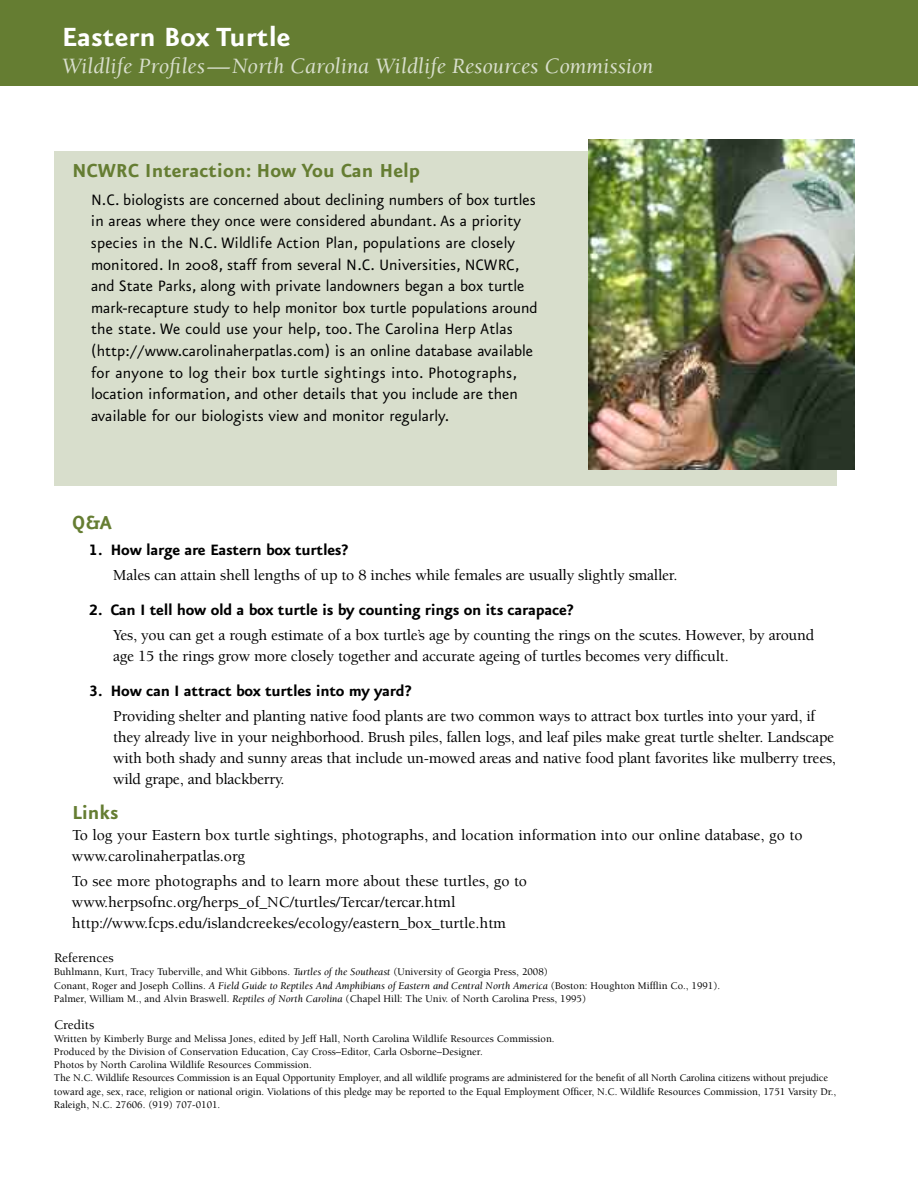
<style>
.page{position:relative;width:918px;height:1188px;background:#fff}
.page>*{position:absolute;margin:0;border:0;box-sizing:border-box;transform-origin:0 0}
.t1{font:700 31.5px "Eureka Sans";color:#fff}
.t2{font:italic 22.5px "Berkeley";color:#d8decc}
.t3{font:700 22.5px "Eureka Sans";color:#657d32}
.t4{font:18px/21.6px "Eureka Sans";color:#000}
.t5{font:700 18px "Eureka Sans";letter-spacing:-.015em;color:#000}
.t6{font:500 15.75px/21px "Berkeley";letter-spacing:-.015em;color:#000}
.t7{font:500 13.5px "Berkeley";color:#000}
.t8{font:500 10.5px/13.2px "Berkeley";color:#000}
.s1{font-family:"Eureka Sans Bold Caps";font-weight:400}
.s2{font-weight:400;font-style:italic}
</style>
<div class="page">
<div style="left:0;top:0;width:918px;height:86px;background:#657d32"></div>
<div style="left:54px;top:151px;width:783px;height:335px;background:#d8decc"></div>
<img style="left:588px;top:140px;width:267px;height:330px">
<h1 class="t1" style="left:62px;top:21px;width:230px">Eastern Box Turtle</h1>
<h2 class="t2" style="left:62px;top:57px;width:593px">Wildlife Profiles—North Carolina Wildlife Resources Commission</h2>
<h2 class="t3" style="left:72px;top:159px;width:350px">NCWRC Interaction: How You Can Help</h2>
<p class="t4" style="left:91px;top:189px;width:448px">N.C. biologists are concerned about declining numbers of box turtles in areas where they once were considered abundant. As a priority species in the N.C. Wildlife Action Plan, populations are closely monitored. In 2008, staff from several N.C. Universities, NCWRC, and State Parks, along with private landowners began a box turtle mark-recapture study to help monitor box turtle populations around the state. We could use your help, too. The Carolina Herp Atlas (http://www.carolinaherpatlas.com) is an online database available for anyone to log their box turtle sightings into. Photographs, location information, and other details that you include are then available for our biologists view and monitor regularly.</p>
<h2 class="t3" style="left:72px;top:512px;width:41px">Q&amp;A</h2>
<h3 class="t5" style="left:89px;top:541px;width:261px"><span class="s1">1</span>. How large are Eastern box turtles?</h3>
<h3 class="t6" style="left:113px;top:566px;width:566px">Males can attain shell lengths of up to 8 inches while females are usually slightly smaller.</h3>
<h3 class="t5" style="left:89px;top:601px;width:486px"><span class="s1">2</span>. Can I tell how old a box turtle is by counting rings on its carapace?</h3>
<h3 class="t6" style="left:113px;top:626px;width:702px">Yes, you can get a rough estimate of a box turtle’s age by counting the rings on the scutes. However, by around age 15 the rings grow more closely together and accurate ageing of turtles becomes very difficult.</h3>
<h3 class="t5" style="left:89px;top:682px;width:324px"><span class="s1">3</span>. How can I attract box turtles into my yard?</h3>
<p class="t6" style="left:113px;top:707px;width:724px">Providing shelter and planting native food plants are two common ways to attract box turtles into your yard, if they already live in your neighborhood. Brush piles, fallen logs, and leaf piles make great turtle shelter. Landscape with both shady and sunny areas that include un-mowed areas and native food plant favorites like mulberry trees, wild grape, and blackberry.</p>
<h2 class="t3" style="left:72px;top:801px;width:48px">Links</h2>
<h3 class="t6" style="left:72px;top:826px;width:732px">To log your Eastern box turtle sightings, photographs, and location information into our online database, go to www.carolinaherpatlas.org</h3>
<h3 class="t6" style="left:72px;top:872px;width:457px">To see more photographs and to learn more about these turtles, go to www.herpsofnc.org/herps_of_NC/turtles/Tercar/tercar.html http://www.fcps.edu/islandcreekes/ecology/eastern_box_turtle.htm</h3>
<p class="t7" style="left:54px;top:952px;width:61px">References</p>
<p class="t8" style="left:54px;top:966px;width:668px">Buhlmann, Kurt, Tracy Tuberville, and Whit Gibbons. <span class="s2">Turtles of the Southeast</span> (University of Georgia Press, 2008)<br>Conant, Roger and Joseph Collins. <span class="s2">A Field Guide to Reptiles And Amphibians of Eastern and Central North America</span> (Boston: Houghton Mifflin Co., 1991).<br>Palmer, William M., and Alvin Braswell. <span class="s2">Reptiles of North Carolina</span> (Chapel Hill: The Univ. of North Carolina Press, 1995)</p>
<p class="t7" style="left:54px;top:1019px;width:42px">Credits</p>
<p class="t8" style="left:54px;top:1033px;width:784px">Written by Kimberly Burge and Melissa Jones, edited by Jeff Hall, North Carolina Wildlife Resources Commission.<br>Produced by the Division of Conservation Education, Cay Cross–Editor, Carla Osborne–Designer.<br>Photos by North Carolina Wildlife Resources Commission.<br>The N.C. Wildlife Resources Commission is an Equal Opportunity Employer, and all wildlife programs are administered for the benefit of all North Carolina citizens without prejudice toward age, sex, race, religion or national origin. Violations of this pledge may be reported to the Equal Employment Officer, N.C. Wildlife Resources Commission, 1751 Varsity Dr., Raleigh, N.C. 27606. (919) 707-0101.</p>
</div>
